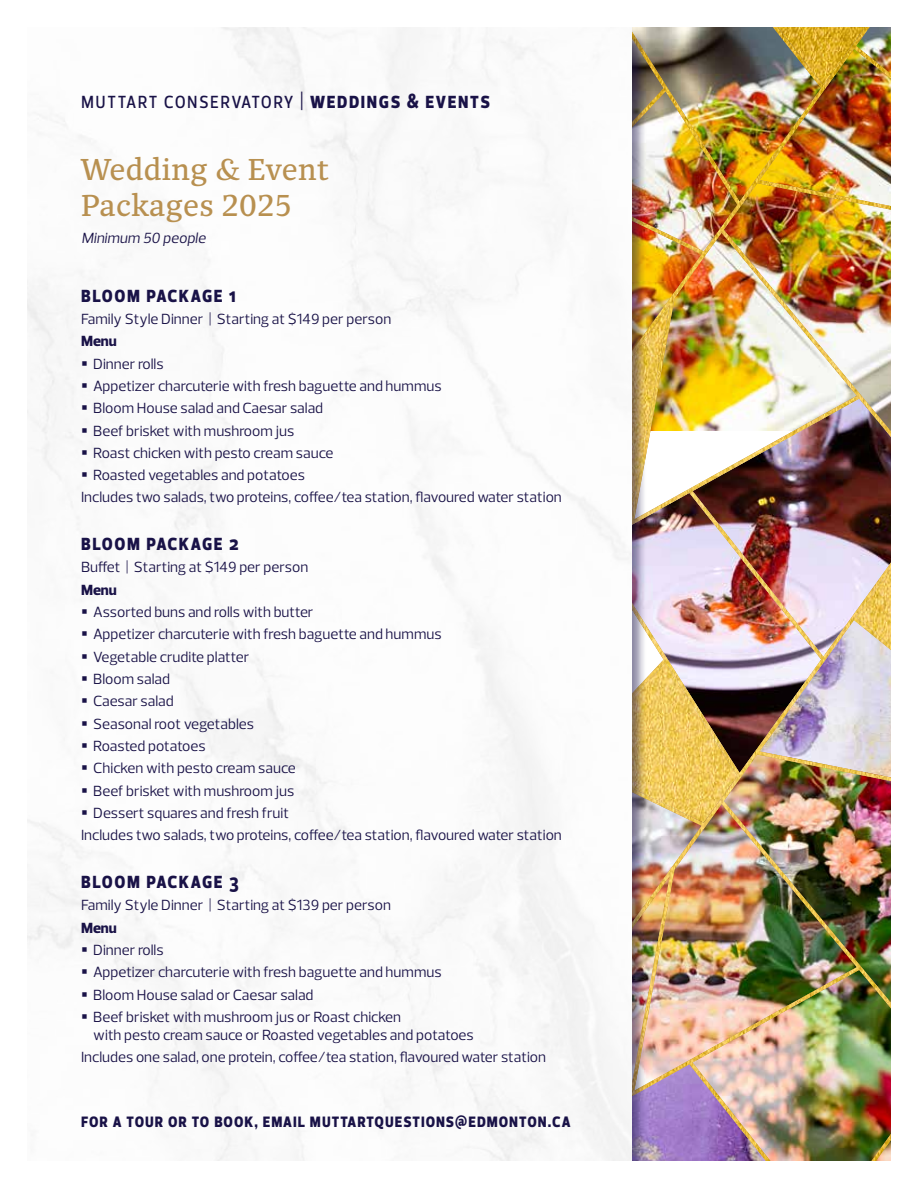
<style>
.page{position:relative;width:918px;height:1188px;background:#fff}
.page>*{position:absolute;margin:0;border:0;box-sizing:border-box;transform-origin:0 0}
.t1{font:30px/36px "Quercus 10";color:#b89050}
.t2{font:800 21px "Prelo Condensed";letter-spacing:.07em;color:#191247}
.t3{font:500 21px "Prelo Condensed";letter-spacing:.065em;color:#191247}
.t4{font:800 18px "Prelo Condensed";letter-spacing:.05em;color:#191247}
.t5{font:15px/22.4px "Prelo";color:#191247}
.t6{font:italic 15px "Prelo";color:#191247}
.t7{font:800 15px "Prelo";color:#191247}
.s1{font-weight:800}
</style>
<div class="page">
<img style="left:632px;top:27px;width:259px;height:1134px">
<div style="left:26px;top:32px;width:622px;height:1150px;background:#191247;opacity:.5"></div>
<img style="left:27px;top:27px;width:605px;height:1134px">
<div style="left:0;top:0;width:27px;height:1188px;background:#fff"></div>
<div style="left:0;top:1161px;width:918px;height:27px;background:#fff"></div>
<h2 class="t3" style="left:81px;top:88px;width:410px">muttart conservatory | <span class="s1">WEDDINGS &amp; EVENTS</span></h2>
<h1 class="t1" style="left:81px;top:152px;width:249px">Wedding &amp; Event<br>Packages 2025</h1>
<p class="t6" style="left:81px;top:229px;width:126px">Minimum 50 people</p>
<h2 class="t2" style="left:81px;top:282px;width:156px">BLOOM PACKAGE 1</h2>
<p class="t5" style="left:81px;top:308px;width:312px">Family Style Dinner | Starting at $149 per person</p>
<p class="t7" style="left:81px;top:332px;width:37px">Menu</p>
<p class="t5" style="left:81px;top:352px;width:84px">▪ Dinner rolls</p>
<p class="t5" style="left:81px;top:375px;width:362px">▪ Appetizer charcuterie with fresh baguette and hummus</p>
<p class="t5" style="left:81px;top:397px;width:244px">▪ Bloom House salad and Caesar salad</p>
<p class="t5" style="left:81px;top:419px;width:215px">▪ Beef brisket with mushroom jus</p>
<p class="t5" style="left:81px;top:442px;width:254px">▪ Roast chicken with pesto cream sauce</p>
<p class="t5" style="left:81px;top:464px;width:482px">▪ Roasted vegetables and potatoes<br>Includes two salads, two proteins, coffee/tea station, flavoured water station</p>
<h2 class="t2" style="left:81px;top:530px;width:159px">BLOOM PACKAGE 2</h2>
<p class="t5" style="left:81px;top:556px;width:229px">Buffet | Starting at $149 per person</p>
<p class="t7" style="left:81px;top:580px;width:37px">Menu</p>
<p class="t5" style="left:81px;top:601px;width:234px">▪ Assorted buns and rolls with butter</p>
<p class="t5" style="left:81px;top:623px;width:362px">▪ Appetizer charcuterie with fresh baguette and hummus</p>
<p class="t5" style="left:81px;top:646px;width:170px">▪ Vegetable crudite platter</p>
<p class="t5" style="left:81px;top:668px;width:91px">▪ Bloom salad</p>
<p class="t5" style="left:81px;top:690px;width:94px">▪ Caesar salad</p>
<p class="t5" style="left:81px;top:713px;width:175px">▪ Seasonal root vegetables</p>
<p class="t5" style="left:81px;top:735px;width:126px">▪ Roasted potatoes</p>
<p class="t5" style="left:81px;top:757px;width:216px">▪ Chicken with pesto cream sauce</p>
<p class="t5" style="left:81px;top:779px;width:215px">▪ Beef brisket with mushroom jus</p>
<p class="t5" style="left:81px;top:802px;width:482px">▪ Dessert squares and fresh fruit<br>Includes two salads, two proteins, coffee/tea station, flavoured water station</p>
<h2 class="t2" style="left:81px;top:868px;width:159px">BLOOM PACKAGE 3</h2>
<p class="t5" style="left:81px;top:894px;width:312px">Family Style Dinner | Starting at $139 per person</p>
<p class="t7" style="left:81px;top:918px;width:37px">Menu</p>
<p class="t5" style="left:81px;top:939px;width:84px">▪ Dinner rolls</p>
<p class="t5" style="left:81px;top:961px;width:362px">▪ Appetizer charcuterie with fresh baguette and hummus</p>
<p class="t5" style="left:81px;top:983px;width:234px">▪ Bloom House salad or Caesar salad</p>
<p class="t5" style="left:93px;top:1008px;width:382px;line-height:18px;text-indent:-12px">▪ Beef brisket with mushroom jus or Roast chicken<br>with pesto cream sauce or Roasted vegetables and potatoes</p>
<p class="t5" style="left:81px;top:1046px;width:467px">Includes one salad, one protein, coffee/tea station, flavoured water station</p>
<p class="t4" style="left:81px;top:1110px;width:491px">FOR A TOUR OR TO BOOK, EMAIL MUTTARTQUESTIONS@EDMONTON.CA</p>
</div>
